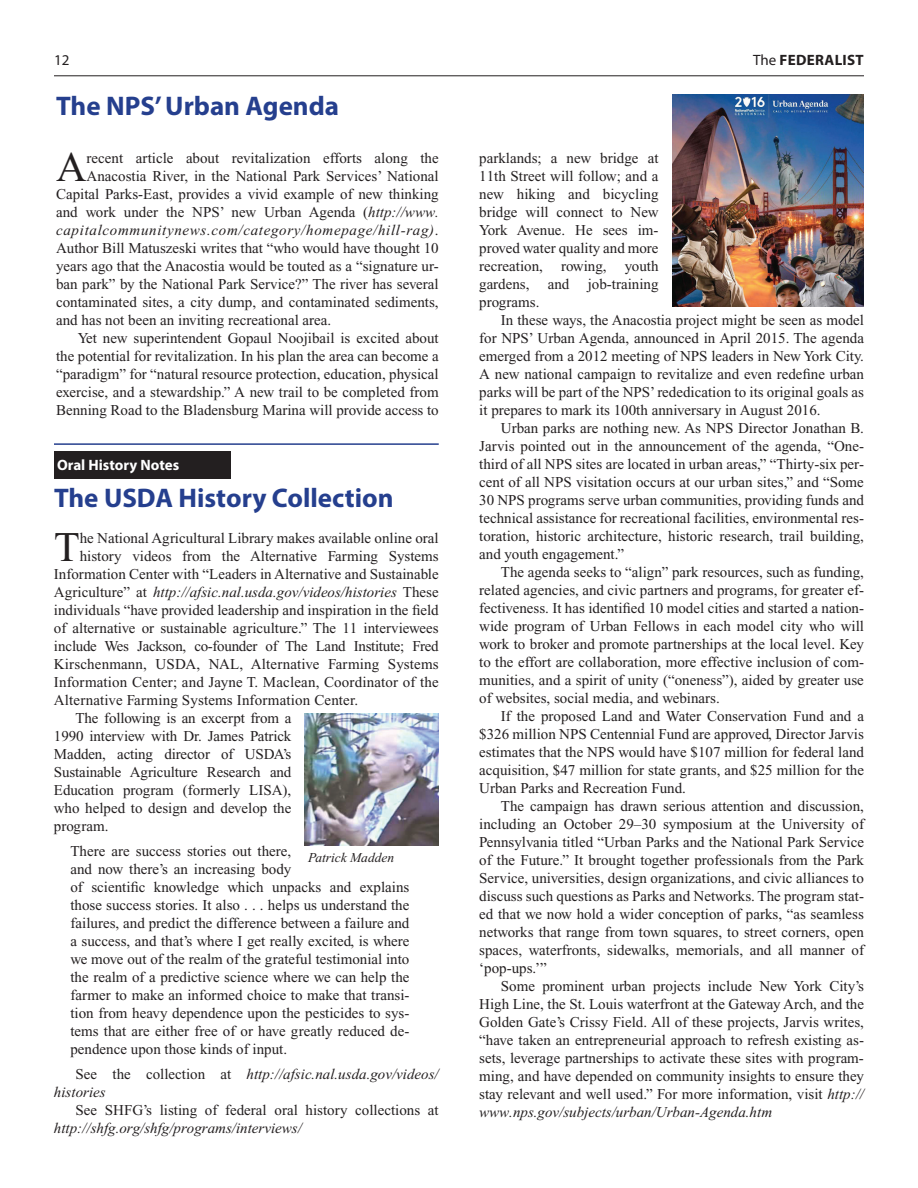
<style>
.page{position:relative;width:918px;height:1188px;background:#fff}
.page>*{position:absolute;margin:0;border:0;box-sizing:border-box;transform-origin:0 0}
.t1{font:42.15px "Times New Roman";color:#231f20}
.t2{font:700 27px "Myriad Pro";color:#253f8e}
.t3{font:15px/18px "Times New Roman";color:#231f20;text-align:justify}
.t4{font:italic 15px/18px "Times New Roman";color:#231f20}
.t5{font:italic 15px "Times New Roman";letter-spacing:.045em;color:#231f20}
.t6{font:15px "Times New Roman";letter-spacing:-.02em;color:#231f20}
.t7{font:700 15px "Myriad Pro";color:#fff}
.t8{font:700 15px "Myriad Pro";letter-spacing:.02em;color:#231f20}
.t9{font:15px "Myriad Pro";color:#231f20}
.t10{font:italic 13.5px "Times New Roman";color:#231f20}
.s1{font-weight:400}
.s2{font-style:italic}
.s3{font-style:normal}
</style>
<div class="page">
<hr style="left:54px;top:75px;width:810px;height:1px;background:#231f20">
<div style="left:54px;top:451px;width:177px;height:28px;background:#231f20"></div>
<img style="left:305px;top:714px;width:134px;height:132px">
<img style="left:672px;top:94px;width:192px;height:213px">
<hr style="left:54px;top:443px;width:385px;height:2px;background:#253f8e">
<p class="t9" style="left:54px;top:51px;width:17px">12</p>
<p class="t8" style="left:753px;top:50px;width:112px"><span class="s1">The</span> FEDERALIST</p>
<h2 class="t2" style="left:56px;top:88px;width:284px">The NPS’ Urban Agenda</h2>
<h1 class="t1" style="left:56px;top:144px;width:32px">A</h1>
<p class="t3" style="left:87px;top:149px;width:354px">recent article about revitalization efforts along the</p>
<p class="t3" style="left:87px;top:167px;width:354px">Anacostia River, in the National Park Services’ National</p>
<p class="t3" style="left:56px;top:185px;width:384px">Capital Parks-East, provides a vivid example of new thinking</p>
<p class="t3" style="left:56px;top:203px;width:384px">and work under the NPS’ new Urban Agenda (<span class="s2">http://www.</span></p>
<p class="t5" style="left:56px;top:222px;width:384px">capitalcommunitynews.com/category/homepage/hill-rag)<span class="s3">.</span></p>
<p class="t3" style="left:56px;top:239px;width:384px">Author Bill Matuszeski writes that “who would have thought 10</p>
<p class="t3" style="left:56px;top:257px;width:384px">years ago that the Anacostia would be touted as a “signature ur-</p>
<p class="t3" style="left:56px;top:275px;width:384px">ban park” by the National Park Service?” The river has several</p>
<p class="t3" style="left:56px;top:293px;width:384px">contaminated sites, a city dump, and contaminated sediments,</p>
<p class="t3" style="left:56px;top:311px;width:277px">and has not been an inviting recreational area.</p>
<p class="t3" style="left:78px;top:329px;width:363px">Yet new superintendent Gopaul Noojibail is excited about</p>
<p class="t3" style="left:56px;top:347px;width:384px">the potential for revitalization. In his plan the area can become a</p>
<p class="t3" style="left:56px;top:365px;width:384px">“paradigm” for “natural resource protection, education, physical</p>
<p class="t3" style="left:56px;top:383px;width:384px">exercise, and a stewardship.” A new trail to be completed from</p>
<p class="t3" style="left:56px;top:401px;width:384px">Benning Road to the Bladensburg Marina will provide access to</p>
<p class="t7" style="left:57px;top:456px;width:124px">Oral History Notes</p>
<h2 class="t2" style="left:54px;top:481px;width:341px">The USDA History Collection</h2>
<h1 class="t1" style="left:54px;top:524px;width:27px">T</h1>
<p class="t3" style="left:80px;top:529px;width:360px">he National Agricultural Library makes available online oral</p>
<p class="t3" style="left:80px;top:547px;width:360px">history videos from the Alternative Farming Systems</p>
<p class="t3" style="left:54px;top:565px;width:386px">Information Center with “Leaders in Alternative and Sustainable</p>
<p class="t4" style="left:54px;top:583px;width:386px"><span class="s3">Agriculture” at</span> http://afsic.nal.usda.gov/videos/histories <span class="s3">These</span></p>
<p class="t3" style="left:54px;top:601px;width:386px">individuals “have provided leadership and inspiration in the field</p>
<p class="t3" style="left:54px;top:619px;width:386px">of alternative or sustainable agriculture.” The 11 interviewees</p>
<p class="t6" style="left:54px;top:638px;width:386px">include Wes Jackson, co-founder of The Land Institute; Fred</p>
<p class="t3" style="left:54px;top:655px;width:386px">Kirschenmann, USDA, NAL, Alternative Farming Systems</p>
<p class="t3" style="left:54px;top:673px;width:386px">Information Center; and Jayne T. Maclean, Coordinator of the</p>
<p class="t3" style="left:54px;top:691px;width:306px">Alternative Farming Systems Information Center.</p>
<p class="t3" style="left:76px;top:709px;width:217px">The following is an excerpt from a</p>
<p class="t3" style="left:54px;top:727px;width:239px">1990 interview with Dr. James Patrick</p>
<p class="t3" style="left:54px;top:745px;width:239px">Madden, acting director of USDA’s</p>
<p class="t3" style="left:54px;top:763px;width:239px">Sustainable Agriculture Research and</p>
<p class="t3" style="left:54px;top:781px;width:239px">Education program (formerly LISA),</p>
<p class="t3" style="left:54px;top:799px;width:239px">who helped to design and develop the</p>
<p class="t3" style="left:54px;top:817px;width:56px">program.</p>
<p class="t3" style="left:70px;top:842px;width:341px;text-align:left">There are success stories out there,<br>and now there’s an increasing body<br>of scientific knowledge which unpacks and explains those success stories. It also . . . helps us understand the failures, and predict the difference between a failure and a success, and that’s where I get really excited, is where we move out of the realm of the grateful testimonial into the realm of a predictive science where we can help the farmer to make an informed choice to make that transi&shy;tion from heavy dependence upon the pesticides to sys&shy;tems that are either free of or have greatly reduced de&shy;pendence upon those kinds of input.</p>
<p class="t4" style="left:54px;top:1065px;width:386px;text-indent:22px"><span class="s3">See the collection at</span> http://afsic.nal.usda.gov/videos/ histories</p>
<p class="t3" style="left:76px;top:1101px;width:365px">See SHFG’s listing of federal oral history collections at</p>
<p class="t4" style="left:54px;top:1119px;width:249px">http://shfg.org/shfg/programs/interviews/</p>
<p class="t10" style="left:308px;top:850px;width:88px">Patrick Madden</p>
<p class="t3" style="left:479px;top:149px;width:181px">parklands; a new bridge at 11th Street will follow; and a new hiking and bicycling bridge will connect to New York Avenue. He sees im&shy;proved water quality and more recreation, rowing, youth gardens, and job-training programs.</p>
<p class="t3" style="left:479px;top:311px;width:386px;text-indent:22px">In these ways, the Anacostia project might be seen as model for NPS’ Urban Agenda, announced in April 2015. The agenda emerged from a 2012 meeting of NPS leaders in New York City.<br>A new national campaign to revitalize and even redefine urban parks will be part of the NPS’ rededication to its original goals as it prepares to mark its 100th anniversary in August 2016.</p>
<p class="t3" style="left:479px;top:419px;width:386px;text-indent:22px">Urban parks are nothing new. As NPS Director Jonathan B.<br>Jarvis pointed out in the announcement of the agenda, “One&shy;third of all NPS sites are located in urban areas,” “Thirty-six per&shy;cent of all NPS visitation occurs at our urban sites,” and “Some 30 NPS programs serve urban communities, providing funds and technical assistance for recreational facilities, environmental res&shy;toration, historic architecture, historic research, trail building, and youth engagement.”</p>
<p class="t3" style="left:479px;top:563px;width:386px;text-indent:22px">The agenda seeks to “align” park resources, such as funding, related agencies, and civic partners and programs, for greater ef&shy;fectiveness. It has identified 10 model cities and started a nation&shy;wide program of Urban Fellows in each model city who will work to broker and promote partnerships at the local level. Key to the effort are collaboration, more effective inclusion of com&shy;munities, and a spirit of unity (“oneness”), aided by greater use of websites, social media, and webinars.</p>
<p class="t3" style="left:479px;top:707px;width:386px;text-indent:22px">If the proposed Land and Water Conservation Fund and a $326 million NPS Centennial Fund are approved, Director Jarvis estimates that the NPS would have $107 million for federal land acquisition, $47 million for state grants, and $25 million for the Urban Parks and Recreation Fund.</p>
<p class="t3" style="left:479px;top:797px;width:386px;text-indent:22px">The campaign has drawn serious attention and discussion, including an October 29–30 symposium at the University of Pennsylvania titled “Urban Parks and the National Park Service of the Future.” It brought together professionals from the Park Service, universities, design organizations, and civic alliances to discuss such questions as Parks and Networks. The program stat&shy;ed that we now hold a wider conception of parks, “as seamless networks that range from town squares, to street corners, open spaces, waterfronts, sidewalks, memorials, and all manner of ‘pop-ups.’”</p>
<p class="t3" style="left:479px;top:977px;width:386px;text-indent:22px">Some prominent urban projects include New York City’s High Line, the St. Louis waterfront at the Gateway Arch, and the Golden Gate’s Crissy Field. All of these projects, Jarvis writes, “have taken an entrepreneurial approach to refresh existing as&shy;sets, leverage partnerships to activate these sites with program&shy;ming, and have depended on community insights to ensure they stay relevant and well used.” For more information, visit <span class="s2">http:// www.nps.gov/subjects/urban/Urban-Agenda.htm</span></p>
</div>
